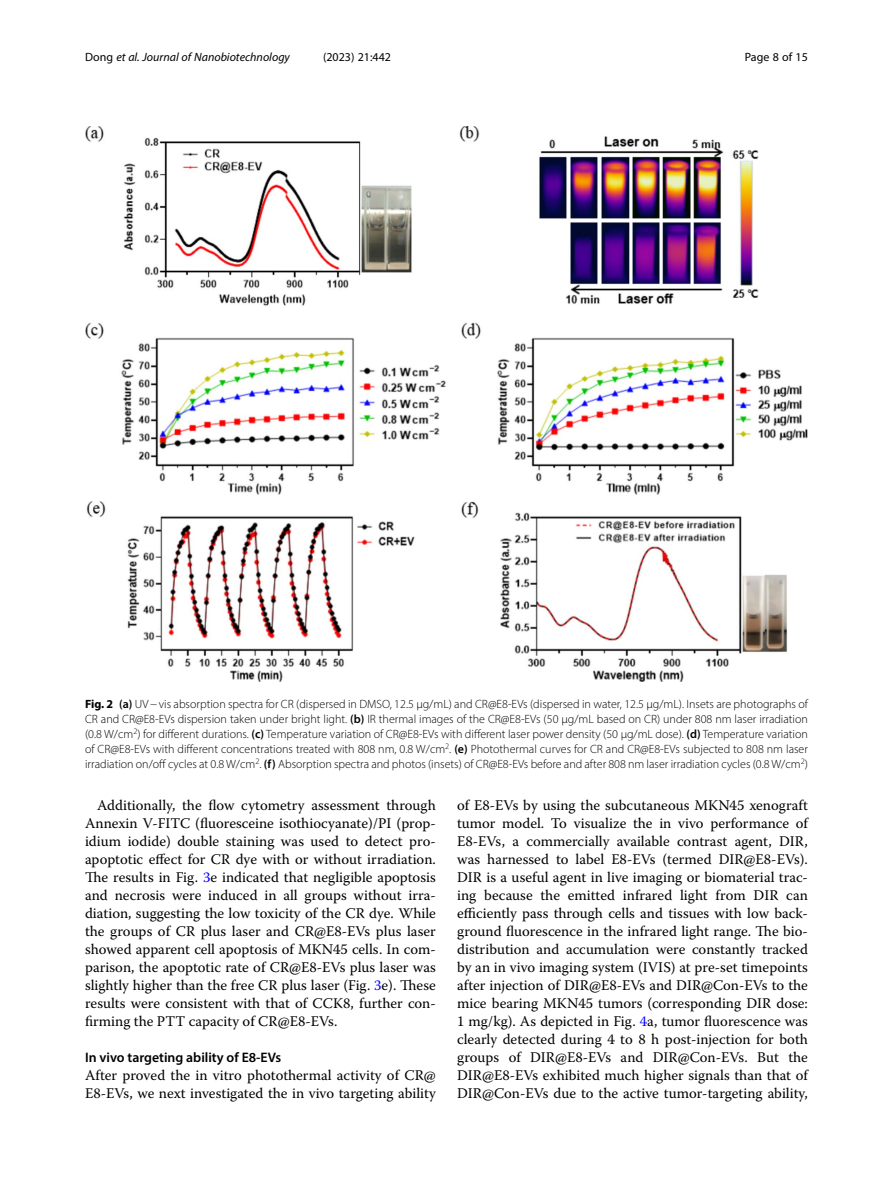
<style>
.page{position:relative;width:893px;height:1191px;background:#fff}
.page>*{position:absolute;margin:0;border:0;box-sizing:border-box;transform-origin:0 0}
.Body_Text{font:14.7px/18px "Warnock Pro";color:#000}
.Body_Text_Indent{font:14.7px/18px "Warnock Pro";color:#000;text-align:justify}
.Head_2{font:600 13.8px "Myriad Pro";color:#000}
.Figure_Caption{font:300 12px/15px "Myriad Pro";color:#000;text-align:justify}
.t1{font:italic 12px "Myriad Pro";color:#000}
.t2{font:12px "Myriad Pro";color:#000}
.s1{font-style:normal}
.s2{font-weight:700}
.s3{font-weight:600}
.s4{color:#00f}
</style>
<div class="page">
<img style="left:85px;top:126px;width:723px;height:555px">
<p class="t1" style="left:85px;top:50px;width:206px"><span class="s1">Dong</span> et al. Journal of Nanobiotechnology</p>
<p class="t2" style="left:323px;top:50px;width:70px">(2023) 21:442</p>
<p class="t2" style="left:745px;top:50px;width:65px">Page 8 of 15</p>
<p class="Figure_Caption" style="left:85px;top:697px;width:724px"><span class="s2">Fig. 2</span> <span class="s3">(a)</span> UV−vis absorption spectra for CR (dispersed in DMSO, 12.5 µg/mL) and CR@E8-EVs (dispersed in water, 12.5 µg/mL). Insets are photographs of CR and CR@E8-EVs dispersion taken under bright light. <span class="s3">(b)</span> IR thermal images of the CR@E8-EVs (50 µg/mL based on CR) under 808 nm laser irradiation (0.8 W/cm<sup>2</sup>) for different durations. <span class="s3">(c)</span> Temperature variation of CR@E8-EVs with different laser power density (50 µg/mL dose). <span class="s3">(d)</span> Temperature variation of CR@E8-EVs with different concentrations treated with 808 nm, 0.8 W/cm<sup>2</sup>. <span class="s3">(e)</span> Photothermal curves for CR and CR@E8-EVs subjected to 808 nm laser irradiation on/off cycles at 0.8 W/cm<sup>2</sup>. <span class="s3">(f)</span> Absorption spectra and photos (insets) of CR@E8-EVs before and after 808 nm laser irradiation cycles (0.8 W/cm<sup>2</sup>)</p>
<p class="Body_Text_Indent" style="left:85px;top:796px;width:352px;text-indent:12px">Additionally, the flow cytometry assessment through Annexin V-FITC (fluoresceine isothiocyanate)/PI (prop&shy;idium iodide) double staining was used to detect pro&shy;apoptotic effect for CR dye with or without irradiation.<br>The results in Fig. <span class="s4">3</span>e indicated that negligible apoptosis and necrosis were induced in all groups without irra&shy;diation, suggesting the low toxicity of the CR dye. While the groups of CR plus laser and CR@E8-EVs plus laser showed apparent cell apoptosis of MKN45 cells. In com&shy;parison, the apoptotic rate of CR@E8-EVs plus laser was slightly higher than the free CR plus laser (Fig. <span class="s4">3</span>e). These results were consistent with that of CCK8, further con&shy;firming the PTT capacity of CR@E8-EVs.</p>
<p class="Head_2" style="left:85px;top:1049px;width:198px">In vivo targeting ability of E8-EVs</p>
<p class="Body_Text" style="left:85px;top:1066px;width:352px">After proved the in vitro photothermal activity of CR@<br>E8-EVs, we next investigated the in vivo targeting ability</p>
<p class="Body_Text" style="left:457px;top:796px;width:352px;text-align:justify">of E8-EVs by using the subcutaneous MKN45 xenograft tumor model. To visualize the in vivo performance of E8-EVs, a commercially available contrast agent, DIR, was harnessed to label E8-EVs (termed DIR@E8-EVs).<br>DIR is a useful agent in live imaging or biomaterial trac&shy;ing because the emitted infrared light from DIR can efficiently pass through cells and tissues with low back&shy;ground fluorescence in the infrared light range. The bio&shy;distribution and accumulation were constantly tracked by an in vivo imaging system (IVIS) at pre-set timepoints after injection of DIR@E8-EVs and DIR@Con-EVs to the mice bearing MKN45 tumors (corresponding DIR dose:<br>1 mg/kg). As depicted in Fig. <span class="s4">4</span>a, tumor fluorescence was clearly detected during 4 to 8 h post-injection for both groups of DIR@E8-EVs and DIR@Con-EVs. But the DIR@E8-EVs exhibited much higher signals than that of DIR@Con-EVs due to the active tumor-targeting ability,</p>
</div>
